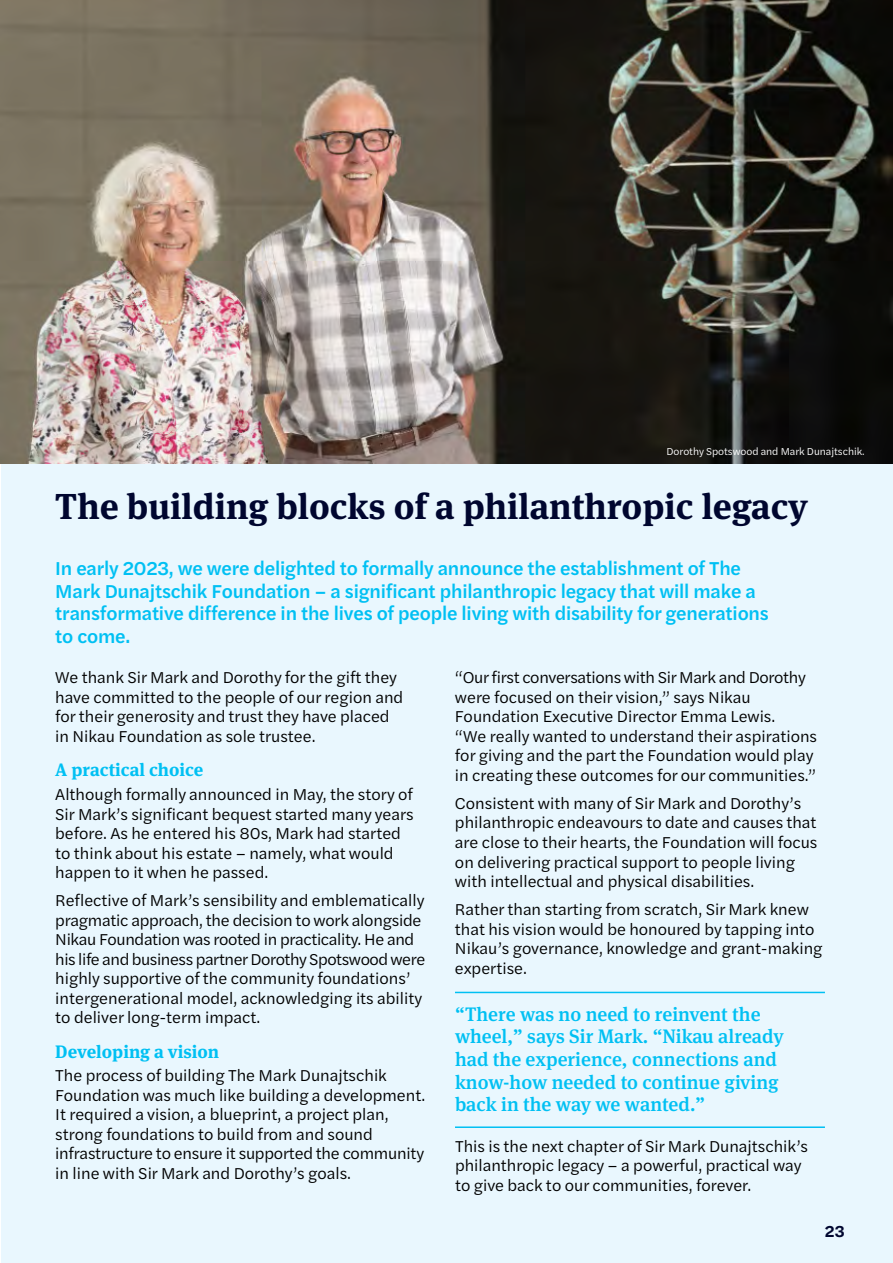
<style>
.page{position:relative;width:893px;height:1263px;background:#fff}
.page>*{position:absolute;margin:0;border:0;box-sizing:border-box;transform-origin:0 0}
.t1{font:700 36px "Meta Serif Pro";color:#00062f}
.t2{font:500 19.5px/22.5px "Halyard Text";letter-spacing:-.01em;color:#00c0f3}
.t3{font:500 19.5px/22.5px "Meta Serif Pro";color:#00c0f3}
.t4{font:700 18px "Meta Serif Pro";color:#00c0f3}
.t5{font:16.5px/19.5px "Halyard Text";color:#000}
.t6{font:600 16.5px "Halyard Text";color:#00062f}
.t7{font:10.5px "Halyard Text";color:#fff}
</style>
<div class="page">
<div style="left:2px;top:0;width:891px;height:1263px;background:#e9f7fe"></div>
<img style="left:0;top:0;width:893px;height:463px">
<hr style="left:455px;top:992px;width:370px;height:1px;background:#00c0f3">
<hr style="left:455px;top:1126px;width:370px;height:2px;background:#00c0f3">
<p class="t7" style="left:666px;top:444px;width:200px">Dorothy Spotswood and Mark Dunajtschik.</p>
<h1 class="t1" style="left:55px;top:477px;width:754px">The building blocks of a philanthropic legacy</h1>
<p class="t2" style="left:55px;top:556px;width:715px">In early 2023, we were delighted to formally announce the establishment of The Mark Dunajtschik Foundation – a significant philanthropic legacy that will make a transformative difference in the lives of people living with disability for generations to come.</p>
<p class="t5" style="left:55px;top:667px;width:349px">We thank Sir Mark and Dorothy for the gift they have committed to the people of our region and for their generosity and trust they have placed in Nikau Foundation as sole trustee.</p>
<p class="t4" style="left:55px;top:756px;width:150px">A practical choice</p>
<p class="t5" style="left:55px;top:784px;width:360px">Although formally announced in May, the story of Sir Mark’s significant bequest started many years before. As he entered his 80s, Mark had started to think about his estate – namely, what would happen to it when he passed.</p>
<p class="t5" style="left:55px;top:890px;width:371px">Reflective of Mark’s sensibility and emblematically pragmatic approach, the decision to work alongside Nikau Foundation was rooted in practicality. He and his life and business partner Dorothy Spotswood were highly supportive of the community foundations’ intergenerational model, acknowledging its ability to deliver long-term impact.</p>
<p class="t4" style="left:55px;top:1037px;width:165px">Developing a vision</p>
<p class="t5" style="left:55px;top:1065px;width:371px">The process of building The Mark Dunajtschik Foundation was much like building a development.<br>It required a vision, a blueprint, a project plan, strong foundations to build from and sound infrastructure to ensure it supported the community in line with Sir Mark and Dorothy’s goals.</p>
<p class="t5" style="left:455px;top:667px;width:364px">“Our first conversations with Sir Mark and Dorothy were focused on their vision,” says Nikau Foundation Executive Director Emma Lewis.<br>“We really wanted to understand their aspirations for giving and the part the Foundation would play in creating these outcomes for our communities.”</p>
<p class="t5" style="left:455px;top:793px;width:364px">Consistent with many of Sir Mark and Dorothy’s philanthropic endeavours to date and causes that are close to their hearts, the Foundation will focus on delivering practical support to people living with intellectual and physical disabilities.</p>
<p class="t5" style="left:455px;top:899px;width:369px">Rather than starting from scratch, Sir Mark knew that his vision would be honoured by tapping into Nikau’s governance, knowledge and grant-making expertise.</p>
<p class="t3" style="left:455px;top:1001px;width:330px">“There was no need to reinvent the wheel,” says Sir Mark. “Nikau already had the experience, connections and know-how needed to continue giving back in the way we wanted.”</p>
<p class="t5" style="left:455px;top:1135px;width:355px">This is the next chapter of Sir Mark Dunajtschik’s philanthropic legacy – a powerful, practical way to give back to our communities, forever.</p>
<p class="t6" style="left:825px;top:1219px;width:21px">23</p>
</div>
